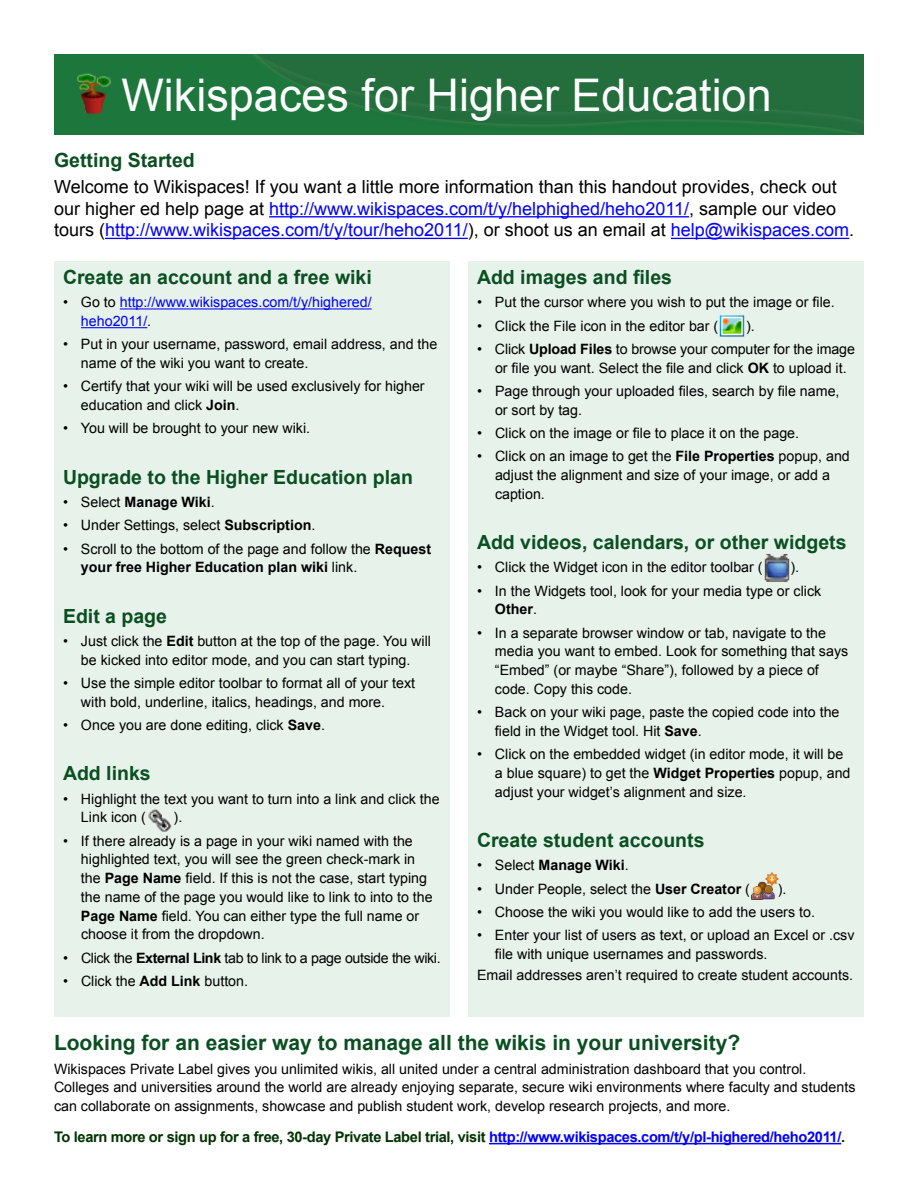
<style>
.page{position:relative;width:918px;height:1188px;background:#fff}
.page>*{position:absolute;margin:0;border:0;box-sizing:border-box;transform-origin:0 0}
.t1{font:45px "Arial";color:#fff}
.t2{font:700 21px "Arial";color:#0a4f21}
.t3{font:700 19.5px "Arial";color:#0a4f21}
.t4{font:18px/21.6px "Arial";color:#000}
.t5{font:700 14.7px "Arial";letter-spacing:-.025em;color:#030}
.t6{font:14.25px/18.8px "Arial";color:#000}
.t7{font:14.25px/18.8px "Arial";color:#00f}
.t8{font:14.25px "Arial";letter-spacing:-.025em;color:#000}
.t9{font:700 14.25px "Arial";color:#000}
.s1{color:#00f}
.s2{color:#000}
.s3{font-weight:700}
.s4{font-weight:400}
</style>
<div class="page">
<div style="left:468px;top:261px;width:396px;height:756px;background:#e6f2ea"></div>
<hr style="left:489px;top:1143px;width:352px;height:1px;background:#00f">
<hr style="left:269px;top:216px;width:420px;height:1px;background:#00f">
<hr style="left:105px;top:238px;width:363px;height:1px;background:#00f">
<hr style="left:671px;top:238px;width:178px;height:1px;background:#00f">
<img style="left:719px;top:315px;width:26px;height:22px">
<div style="left:54px;top:261px;width:396px;height:756px;background:#e6f2ea"></div>
<hr style="left:120px;top:308px;width:252px;height:1px;background:#00f">
<hr style="left:81px;top:327px;width:66px;height:1px;background:#00f">
<img style="left:148px;top:809px;width:24px;height:23px">
<img style="left:764px;top:554px;width:26px;height:27px">
<img style="left:751px;top:872px;width:27px;height:27px">
<div style="left:54px;top:54px;width:810px;height:81px;background:#1d773c"></div>
<img style="left:76px;top:73px;width:35px;height:42px">
<img style="left:253px;top:54px;width:611px;height:81px">
<h1 class="t1" style="left:122px;top:66px;width:652px">Wikispaces for Higher Education</h1>
<h3 class="t3" style="left:54px;top:147px;width:142px">Getting Started</h3>
<p class="t4" style="left:54px;top:176px;width:802px">Welcome to Wikispaces! If you want a little more information than this handout provides, check out our higher ed help page at <span class="s1">http://www.wikispaces.com/t/y/helphighed/heho2011/</span>, sample our video tours (<span class="s1">http://www.wikispaces.com/t/y/tour/heho2011/</span>), or shoot us an email at <span class="s1">help@wikispaces.com</span>.</p>
<h3 class="t3" style="left:63px;top:264px;width:310px">Create an account and a free wiki</h3>
<p class="t7" style="left:81px;top:293px;width:292px;text-indent:-18px"><span class="s2">• Go to</span> http://www.wikispaces.com/t/y/highered/ heho2011/<span class="s2">.</span></p>
<p class="t6" style="left:81px;top:335px;width:358px;text-indent:-18px">• Put in your username, password, email address, and the name of the wiki you want to create.</p>
<p class="t6" style="left:81px;top:377px;width:345px;text-indent:-18px">• Certify that your wiki will be used exclusively for higher education and click <span class="s3">Join</span>.</p>
<p class="t6" style="left:63px;top:419px;width:249px">• You will be brought to your new wiki.</p>
<h3 class="t3" style="left:63px;top:464px;width:351px">Upgrade to the Higher Education plan</h3>
<p class="t9" style="left:63px;top:493px;width:153px"><span class="s4">• Select</span> Manage Wiki<span class="s4">.</span></p>
<p class="t6" style="left:63px;top:516px;width:254px">• Under Settings, select <span class="s3">Subscription</span>.</p>
<p class="t6" style="left:81px;top:539px;width:352px;text-indent:-18px">• Scroll to the bottom of the page and follow the <span class="s3">Request your free Higher Education plan wiki</span> link.</p>
<h3 class="t3" style="left:63px;top:603px;width:106px">Edit a page</h3>
<p class="t6" style="left:63px;top:632px;width:370px;text-align:center">• Just click the <span class="s3">Edit</span> button at the top of the page. You will be kicked into editor mode, and you can start typing.</p>
<p class="t6" style="left:81px;top:674px;width:336px;text-indent:-18px">• Use the simple editor toolbar to format all of your text with bold, underline, italics, headings, and more.</p>
<p class="t6" style="left:63px;top:716px;width:263px">• Once you are done editing, click <span class="s3">Save</span>.</p>
<h3 class="t3" style="left:63px;top:761px;width:89px">Add links</h3>
<p class="t6" style="left:81px;top:789px;width:360px;text-indent:-18px">• Highlight the text you want to turn into a link and click the<br>Link icon (</p>
<h3 class="t3" style="left:477px;top:264px;width:197px">Add images and files</h3>
<p class="t6" style="left:477px;top:293px;width:359px">• Put the cursor where you wish to put the image or file.</p>
<p class="t6" style="left:477px;top:316px;width:243px">• Click the File icon in the editor bar (</p>
<p class="t6" style="left:746px;top:316px;width:10px">).</p>
<p class="t6" style="left:495px;top:340px;width:361px;text-indent:-18px">• Click <span class="s3">Upload Files</span> to browse your computer for the image or file you want. Select the file and click <span class="s3">OK</span> to upload it.</p>
<p class="t6" style="left:495px;top:382px;width:346px;text-indent:-18px">• Page through your uploaded files, search by file name, or sort by tag.</p>
<p class="t6" style="left:477px;top:424px;width:324px">• Click on the image or file to place it on the page.</p>
<p class="t6" style="left:495px;top:447px;width:356px;text-indent:-18px">• Click on an image to get the <span class="s3">File Properties</span> popup, and adjust the alignment and size of your image, or add a caption.</p>
<h3 class="t3" style="left:477px;top:529px;width:371px">Add videos, calendars, or other widgets</h3>
<p class="t6" style="left:477px;top:558px;width:287px">• Click the Widget icon in the editor toolbar (</p>
<p class="t6" style="left:790px;top:558px;width:10px">).</p>
<p class="t6" style="left:495px;top:581px;width:328px;text-indent:-18px">• In the Widgets tool, look for your media type or click<br><span class="s3">Other</span>.</p>
<p class="t6" style="left:495px;top:623px;width:355px;text-indent:-18px">• In a separate browser window or tab, navigate to the media you want to embed. Look for something that says “Embed” (or maybe “Share”), followed by a piece of code. Copy this code.</p>
<p class="t6" style="left:495px;top:703px;width:346px;text-indent:-18px">• Back on your wiki page, paste the copied code into the field in the Widget tool. Hit <span class="s3">Save</span>.</p>
<p class="t6" style="left:495px;top:745px;width:357px;text-indent:-18px">• Click on the embedded widget (in editor mode, it will be a blue square) to get the <span class="s3">Widget Properties</span> popup, and adjust your widget’s alignment and size.</p>
<h3 class="t3" style="left:477px;top:827px;width:229px">Create student accounts</h3>
<p class="t9" style="left:477px;top:856px;width:153px"><span class="s4">• Select</span> Manage Wiki<span class="s4">.</span></p>
<p class="t6" style="left:477px;top:879px;width:275px">• Under People, select the <span class="s3">User Creator</span> (</p>
<p class="t6" style="left:778px;top:879px;width:10px">).</p>
<p class="t6" style="left:477px;top:903px;width:339px">• Choose the wiki you would like to add the users to.</p>
<p class="t6" style="left:495px;top:926px;width:361px;text-indent:-18px">• Enter your list of users as text, or upload an Excel or .csv file with unique usernames and passwords.</p>
<p class="t6" style="left:477px;top:966px;width:378px">Email addresses aren’t required to create student accounts.</p>
<p class="t6" style="left:174px;top:808px;width:10px">).</p>
<p class="t6" style="left:81px;top:831px;width:353px;text-indent:-18px">• If there already is a page in your wiki named with the highlighted text, you will see the green check-mark in the <span class="s3">Page Name</span> field. If this is not the case, start typing the name of the page you would like to link to into to the <span class="s3">Page Name</span> field. You can either type the full name or choose it from the dropdown.</p>
<p class="t8" style="left:63px;top:948px;width:379px">• Click the <span class="s3">External Link</span> tab to link to a page outside the wiki.</p>
<p class="t6" style="left:63px;top:972px;width:187px">• Click the <span class="s3">Add Link</span> button.</p>
<h2 class="t2" style="left:54px;top:1029px;width:688px">Looking for an easier way to manage all the wikis in your university?</h2>
<p class="t6" style="left:54px;top:1059px;width:803px">Wikispaces Private Label gives you unlimited wikis, all united under a central administration dashboard that you control.<br>Colleges and universities around the world are already enjoying separate, secure wiki environments where faculty and students can collaborate on assignments, showcase and publish student work, develop research projects, and more.</p>
<p class="t5" style="left:54px;top:1127px;width:793px">To learn more or sign up for a free, 30-day Private Label trial, visit <span class="s1">http://www.wikispaces.com/t/y/pl-highered/heho2011/</span>.</p>
</div>
